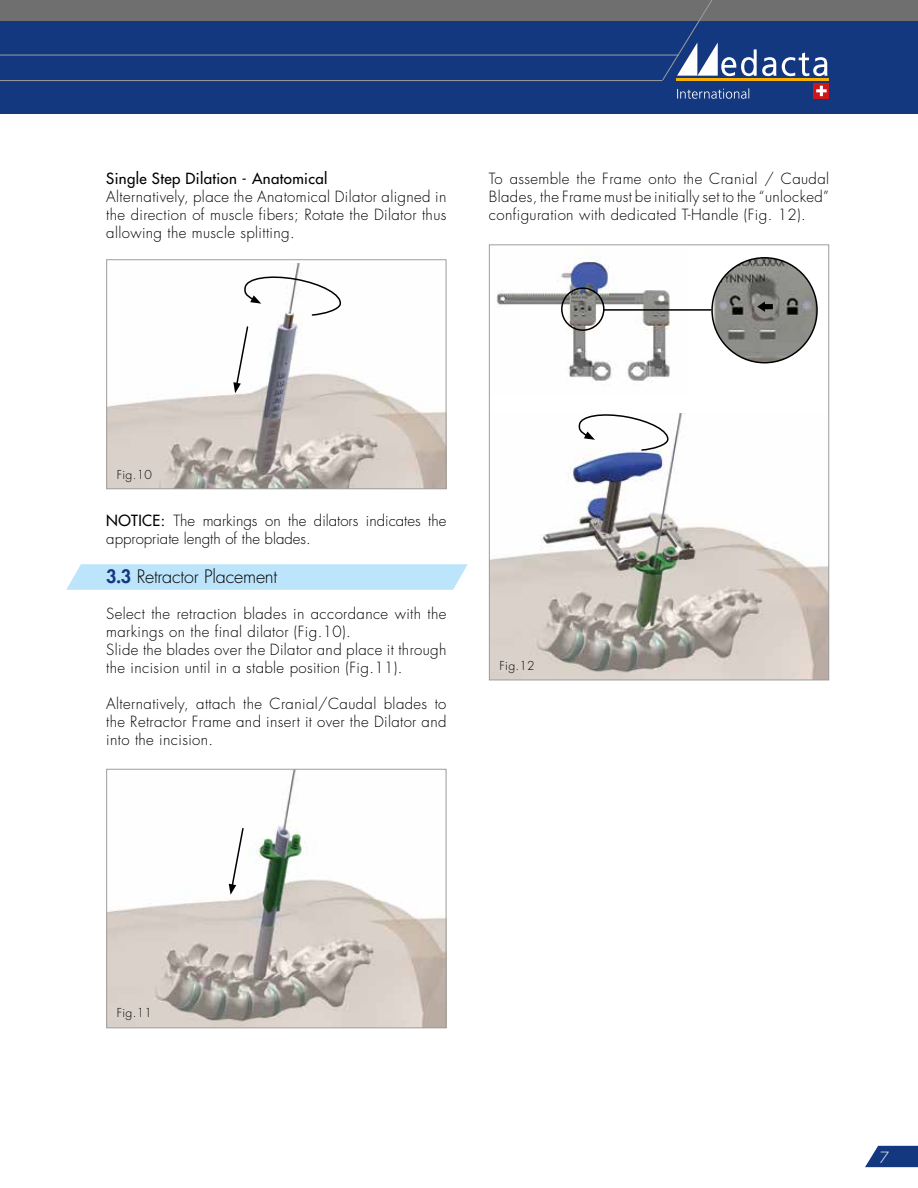
<style>
.page{position:relative;width:918px;height:1188px;background:#fff}
.page>*{position:absolute;margin:0;border:0;box-sizing:border-box;transform-origin:0 0}
.t1{font:300 18px "Futura Std";letter-spacing:-.01em;color:#000}
.t2{font:300 15px/18px "Futura Std";letter-spacing:.025em;color:#000;text-align:justify}
.t3{font:300 15px/18px "Futura Std";color:#000}
.t4{font:500 15px "Futura Std";letter-spacing:.025em;color:#000}
.t5{font:300 15px "Futura Std";color:#fff}
.t6{font:300 12px "Futura Std";letter-spacing:.025em;color:#000}
.s1{font-weight:500}
.s2{font-weight:800;color:#14387f}
</style>
<div class="page">
<svg style="left:865px;top:1146px;width:53px;height:21px"></svg>
<div style="left:0;top:20px;width:918px;height:93px;background:#14387f"></div>
<div style="left:0;top:0;width:918px;height:20px;background:#706f6f"></div>
<hr style="left:676px;top:79px;width:153px;height:2px;background:#f9b000">
<svg style="left:782px;top:52px;width:45px;height:24px"></svg>
<div style="left:814px;top:83px;width:15px;height:15px;background:#cd171a"></div>
<svg style="left:816px;top:86px;width:11px;height:10px"></svg>
<svg style="left:677px;top:88px;width:72px;height:11px"></svg>
<hr style="left:0;top:55px;width:679px;height:1px;background:#9d9d9c">
<hr style="left:0;top:80px;width:662px;height:1px;background:#9d9d9c">
<svg style="left:662px;top:0;width:114px;height:81px"></svg>
<svg style="left:66px;top:564px;width:402px;height:26px"></svg>
<img style="left:108px;top:264px;width:336px;height:223px">
<svg style="left:233px;top:325px;width:16px;height:68px"></svg>
<svg style="left:243px;top:273px;width:101px;height:44px"></svg>
<div style="left:106px;top:259px;width:340px;height:230px;border:1px solid #9d9d9c"></div>
<img style="left:108px;top:771px;width:336px;height:255px">
<svg style="left:229px;top:827px;width:16px;height:68px"></svg>
<div style="left:106px;top:769px;width:340px;height:259px;border:1px solid #9d9d9c"></div>
<img style="left:496px;top:247px;width:174px;height:135px">
<img style="left:491px;top:413px;width:336px;height:265px">
<svg style="left:577px;top:413px;width:94px;height:39px"></svg>
<div style="left:561px;top:287px;width:44px;height:44px;border:2px solid #000;border-radius:50%"></div>
<img style="left:712px;top:258px;width:105px;height:105px;border-radius:52px">
<div style="left:711px;top:257px;width:107px;height:106px;border:2px solid #000;border-radius:50%"></div>
<hr style="left:604px;top:309px;width:108px;height:2px;background:#000">
<div style="left:756px;top:297px;width:18px;height:18px;background:#8f8e8a;border-radius:50%"></div>
<svg style="left:757px;top:301px;width:16px;height:11px"></svg>
<div style="left:489px;top:244px;width:340px;height:436px;border:1px solid #9d9d9c"></div>
<p class="t4" style="left:106px;top:169px;width:223px">Single Step Dilation - Anatomical</p>
<p class="t2" style="left:106px;top:188px;width:342px">Alternatively, place the Anatomical Dilator aligned in the direction of muscle fibers; Rotate the Dilator thus allowing the muscle splitting.</p>
<p class="t2" style="left:489px;top:170px;width:342px">To assemble the Frame onto the Cranial / Caudal Blades, the Frame must be initially set to the “unlocked” configuration with dedicated T-Handle (Fig. 12).</p>
<p class="t6" style="left:117px;top:467px;width:37px">Fig.10</p>
<p class="t3" style="left:106px;top:512px;width:342px"><span class="s1">NOTICE:</span> The markings on the dilators indicates the appropriate length of the blades.</p>
<p class="t1" style="left:106px;top:566px;width:172px"><span class="s2">3.3</span> Retractor Placement</p>
<p class="t2" style="left:106px;top:605px;width:342px;text-align:left">Select the retraction blades in accordance with the markings on the final dilator (Fig.10).<br>Slide the blades over the Dilator and place it through the incision until in a stable position (Fig.11).</p>
<p class="t2" style="left:106px;top:695px;width:342px">Alternatively, attach the Cranial/Caudal blades to the Retractor Frame and insert it over the Dilator and into the incision.</p>
<p class="t6" style="left:500px;top:658px;width:37px">Fig.12</p>
<p class="t6" style="left:117px;top:1006px;width:37px">Fig.11</p>
<p class="t5" style="left:880px;top:1148px;width:11px">7</p>
</div>
